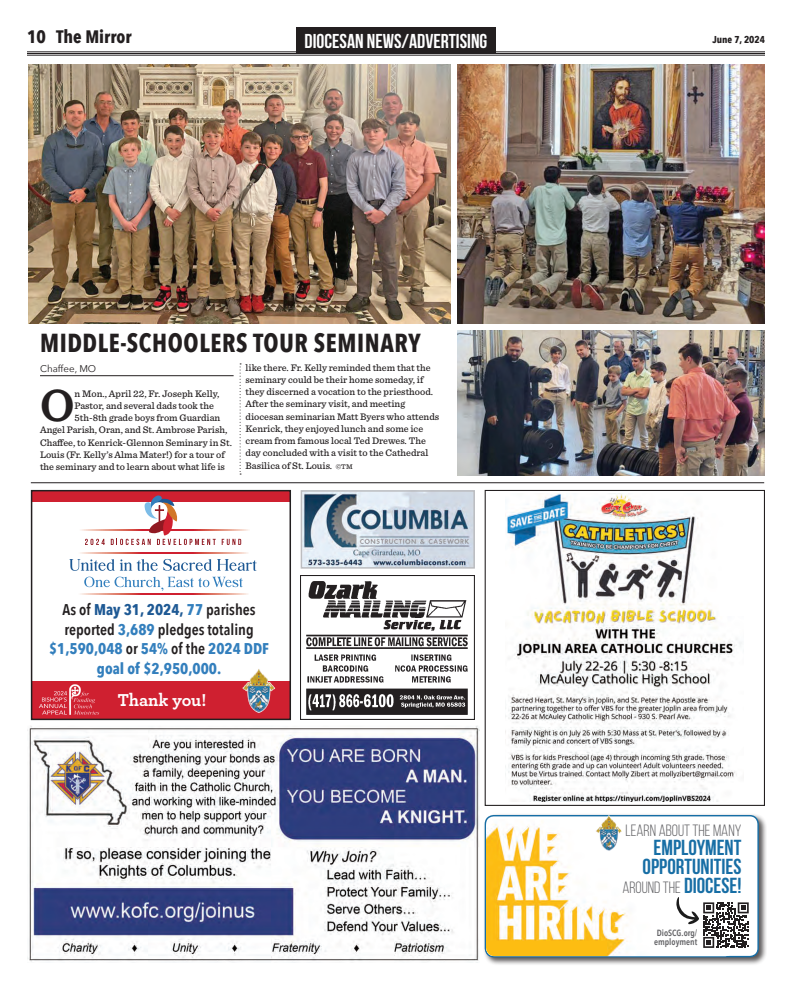
<style>
.page{position:relative;width:792px;height:990px;background:#fff}
.page>*{position:absolute;margin:0;border:0;box-sizing:border-box;transform-origin:0 0}
.t1{font:600 47.1px "Sentinel";color:#231f20}
.Full_caption{font:700 26px "Avenir Next Condensed";letter-spacing:.025em;color:#231f20;scale:.95 1}
.Announcements2014{font:700 21.6px "Bebas Neue";color:#176ea5}
.Subhead{font:700 20px "Bebas Neue";color:#fff}
.t2{font:700 18.1px "Archer";letter-spacing:-.005em;color:#fff}
.t3{font:700 18px "Avenir Next Condensed";color:#231f20}
.Announcements2014-2{font:16.4px "Bebas Neue";color:#636366}
.t4{font:700 15.6px/19.5px "Avenir Next Condensed";color:#337fbd;text-align:center}
.t5{font:700 10px "Avenir Next Condensed";color:#231f20}
.t6{font:500 9.9px/12.2px "Sentinel";color:#231f20}
.Dateline_only{font:9.8px "Avenir Next";color:#231f20}
.Announcements2014-3{font:600 9px "Avenir Next Condensed";color:#636366}
.s1{font-size:7px}
.s2{font-weight:600;color:#231f20}
.s3{color:#1e5994}
.s4{font-weight:700;font-size:21.6px;color:#176ea5}
</style>
<div class="page">
<div style="left:31px;top:681px;width:260px;height:39px;background:#cf2030"></div>
<img style="left:39px;top:684px;width:60px;height:31px">
<img style="left:242px;top:669px;width:33px;height:44px">
<div style="left:31px;top:491px;width:260px;height:11px;background:#cf2030"></div>
<svg style="left:80px;top:552px;width:168px;height:1px"></svg>
<svg style="left:81px;top:529px;width:168px;height:1px"></svg>
<svg style="left:85px;top:539px;width:20px;height:6px"></svg>
<svg style="left:111px;top:495px;width:105px;height:50px"></svg>
<svg style="left:222px;top:539px;width:19px;height:6px"></svg>
<svg style="left:80px;top:594px;width:168px;height:1px"></svg>
<svg style="left:84px;top:577px;width:159px;height:14px"></svg>
<svg style="left:69px;top:559px;width:188px;height:12px"></svg>
<div style="left:31px;top:490px;width:260px;height:230px;border:2px solid #231f20"></div>
<div style="left:296px;top:27px;width:200px;height:27px;background:#231f20"></div>
<div style="left:483px;top:813px;width:284px;height:153px;background:#231f20;opacity:.75"></div>
<div style="left:485px;top:816px;width:273px;height:141px;background:#fff;border-radius:8px"></div>
<div style="left:485px;top:815px;width:274px;height:142px;border:1px solid #176ea5;border-radius:8px"></div>
<img style="left:486px;top:819px;width:240px;height:137px">
<img style="left:596px;top:815px;width:26px;height:36px">
<div style="left:700px;top:899px;width:52px;height:52px;background:#fff"></div>
<svg style="left:676px;top:897px;width:73px;height:51px"></svg>
<img style="left:28px;top:64px;width:423px;height:260px">
<img style="left:458px;top:331px;width:307px;height:145px">
<img style="left:458px;top:64px;width:307px;height:260px">
<hr style="left:31px;top:482px;width:733px;height:1px;background:#231f20">
<hr style="left:40px;top:375px;width:194px;height:1px;background:#231f20">
<svg style="left:240px;top:363px;width:1px;height:112px"></svg>
<img style="left:27px;top:726px;width:452px;height:237px">
<img style="left:304px;top:493px;width:168px;height:73px">
<div style="left:301px;top:490px;width:174px;height:79px;border:2px solid #bcbdc0"></div>
<img style="left:306px;top:581px;width:162px;height:134px">
<div style="left:300px;top:575px;width:175px;height:145px;border:1px solid #231f20"></div>
<img style="left:505px;top:493px;width:237px;height:309px">
<div style="left:485px;top:490px;width:280px;height:316px;border:1px solid #231f20"></div>
<hr style="left:27px;top:51px;width:738px;height:1px;background:#231f20">
<hr style="left:27px;top:53px;width:738px;height:1px;background:#231f20">
<hr style="left:27px;top:55px;width:738px;height:1px;background:#231f20">
<h3 class="t3" style="left:27px;top:26px;width:106px">10 The Mirror</h3>
<p class="t5" style="left:712px;top:33px;width:54px">June 7, 2024</p>
<p class="Subhead" style="left:305px;top:30px;width:184px">DIOCESAN NEWS/ADVERTISING</p>
<p class="Full_caption" style="left:40px;top:327px;width:402px">MIDDLE-SCHOOLERS TOUR SEMINARY</p>
<p class="Dateline_only" style="left:40px;top:361px;width:58px">Chaffee, MO</p>
<p class="t1" style="left:40px;top:369px;width:36px">O</p>
<p class="t6" style="left:75px;top:387px;width:146px">n Mon., April 22, Fr. Joseph Kelly,</p>
<p class="t6" style="left:246px;top:361px;width:195px">like there. Fr. Kelly reminded them that the seminary could be their home someday, if they discerned a vocation to the priesthood.<br>After the seminary visit, and meeting diocesan seminarian Matt Byers who attends Kenrick, they enjoyed lunch and some ice cream from famous local Ted Drewes. The day concluded with a visit to the Cathedral Basilica of St. Louis. <span class="s1">©TM</span></p>
<p class="t6" style="left:75px;top:399px;width:141px">Pastor, and several dads took the</p>
<p class="t6" style="left:75px;top:411px;width:147px">5th-8th grade boys from Guardian</p>
<p class="t6" style="left:40px;top:423px;width:189px">Angel Parish, Oran, and St. Ambrose Parish,</p>
<p class="t6" style="left:40px;top:436px;width:193px">Chaffee, to Kenrick-Glennon Seminary in St.</p>
<p class="t6" style="left:40px;top:448px;width:186px">Louis (Fr. Kelly’s Alma Mater!) for a tour of</p>
<p class="t6" style="left:40px;top:460px;width:186px">the seminary and to learn about what life is</p>
<p class="t4" style="left:49px;top:600px;width:221px"><span class="s2">As of</span> <span class="s3">May 31, 2024,</span> 77 <span class="s2">parishes reported</span> 3,689 <span class="s2">pledges totaling </span>$1,590,048 <span class="s2">or</span> 54% <span class="s2">of the</span> 2024 DDF goal of $2,950,000.</p>
<p class="t2" style="left:118px;top:686px;width:90px">Thank you!</p>
<p class="Announcements2014-2" style="left:625px;top:822px;width:117px">LEARN ABOUT THE MANY</p>
<p class="Announcements2014" style="left:654px;top:836px;width:89px">EMPLOYMENT</p>
<p class="Announcements2014" style="left:643px;top:855px;width:100px">OPPORTUNITIES</p>
<p class="Announcements2014-2" style="left:622px;top:879px;width:121px">AROUND THE <span class="s4">DIOCESE!</span></p>
<p class="Announcements2014-3" style="left:657px;top:925px;width:42px">DioSCG.org/</p>
<p class="Announcements2014-3" style="left:654px;top:935px;width:45px">employment</p>
</div>
